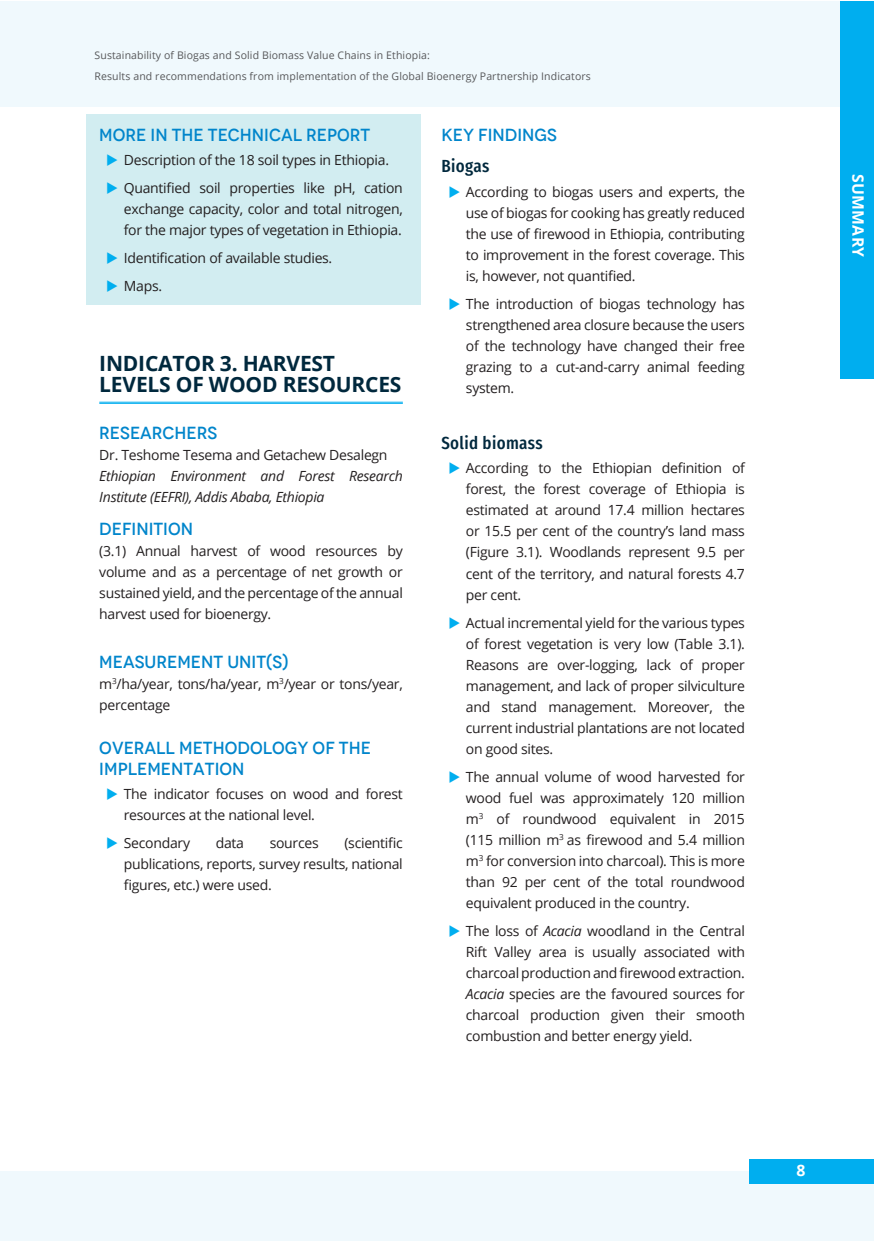
<style>
.page{position:relative;width:874px;height:1241px;background:#fff}
.page>*{position:absolute;margin:0;border:0;box-sizing:border-box;transform-origin:0 0}
.Sub_header{font:700 21px/21px "Open Sans";letter-spacing:-.01em;color:#00283d}
.subheader_2{font:500 17.5px/21px "Novecento";color:#0085cb}
.content_bold_header{font:500 17.5px "Fira Sans Condensed";letter-spacing:.02em;color:#00283d}
.t1{font:700 15.75px "Open Sans";letter-spacing:.02em;color:#fff}
.content{font:14px/21px "Open Sans";letter-spacing:-.02em;color:#231f20;text-align:justify}
.content_Italics{font:italic 14px/21px "Open Sans";letter-spacing:-.02em;color:#231f20}
.t2{font:10.5px/21px "Open Sans";letter-spacing:.01em;color:#57585a}
.s1{font-style:italic}
</style>
<div class="page">
<div style="left:0;top:1px;width:873px;height:106px;background:#f0f9fd"></div>
<div style="left:0;top:1170px;width:873px;height:70px;background:#f0f9fd"></div>
<div style="left:839px;top:1px;width:34px;height:377px;background:#00aeef"></div>
<div style="left:749px;top:1158px;width:124px;height:25px;background:#00aeef"></div>
<div style="left:86px;top:114px;width:334px;height:191px;background:#d2edf1"></div>
<hr style="left:99px;top:401px;width:303px;height:1px;background:#00aeef">
<hr style="left:99px;top:403px;width:303px;height:1px;background:#00aeef">
<p class="t2" style="left:94px;top:45px;width:497px">Sustainability of Biogas and Solid Biomass Value Chains in Ethiopia:<br>Results and recommendations from implementation of the Global Bioenergy Partnership Indicators</p>
<p class="subheader_2" style="left:99px;top:124px;width:272px">MORE IN THE TECHNICAL REPORT</p>
<p class="content" style="left:124px;top:149px;width:266px">Description of the 18 soil types in Ethiopia.</p>
<p class="content" style="left:124px;top:177px;width:280px">Quantified soil properties like pH, cation exchange capacity, color and total nitrogen, for the major types of vegetation in Ethiopia.</p>
<p class="content" style="left:124px;top:247px;width:210px">Identification of available studies.</p>
<p class="content" style="left:124px;top:275px;width:40px">Maps.</p>
<p class="Sub_header" style="left:99px;top:352px;width:303px">INDICATOR 3. HARVEST<br>LEVELS OF WOOD RESOURCES</p>
<p class="subheader_2" style="left:99px;top:422px;width:119px">RESEARCHERS</p>
<p class="content" style="left:99px;top:443px;width:289px">Dr. Teshome Tesema and Getachew Desalegn</p>
<p class="content_Italics" style="left:99px;top:464px;width:305px">Ethiopian Environment and Forest Research<br>Institute (EEFRI), Addis Ababa, Ethiopia</p>
<p class="subheader_2" style="left:99px;top:518px;width:95px">DEFINITION</p>
<p class="content" style="left:99px;top:540px;width:305px">(3.1) Annual harvest of wood resources by volume and as a percentage of net growth or sustained yield, and the percentage of the annual harvest used for bioenergy.</p>
<p class="subheader_2" style="left:99px;top:651px;width:191px">MEASUREMENT UNIT(S)</p>
<p class="content" style="left:99px;top:673px;width:305px">m<sup>3</sup>/ha/year, tons/ha/year, m<sup>3</sup>/year or tons/year, percentage</p>
<p class="subheader_2" style="left:99px;top:737px;width:273px">OVERALL METHODOLOGY OF THE<br>IMPLEMENTATION</p>
<p class="content" style="left:124px;top:783px;width:280px">The indicator focuses on wood and forest resources at the national level.</p>
<p class="content" style="left:124px;top:832px;width:68px">Secondary</p>
<p class="content" style="left:216px;top:832px;width:30px">data</p>
<p class="content" style="left:269px;top:832px;width:50px">sources</p>
<p class="content" style="left:124px;top:832px;width:280px;text-indent:220px">(scientific publications, reports, survey results, national figures, etc.) were used.</p>
<p class="subheader_2" style="left:441px;top:124px;width:117px">KEY FINDINGS</p>
<p class="content_bold_header" style="left:441px;top:150px;width:50px">Biogas</p>
<p class="content" style="left:465px;top:181px;width:280px">According to biogas users and experts, the use of biogas for cooking has greatly reduced the use of firewood in Ethiopia, contributing to improvement in the forest coverage. This is, however, not quantified.</p>
<p class="content" style="left:465px;top:293px;width:280px">The introduction of biogas technology has strengthened area closure because the users of the technology have changed their free grazing to a cut-and-carry animal feeding system.</p>
<p class="content_bold_header" style="left:441px;top:426px;width:103px">Solid biomass</p>
<p class="content" style="left:465px;top:457px;width:280px">According to the Ethiopian definition of forest, the forest coverage of Ethiopia is estimated at around 17.4 million hectares or 15.5 per cent of the country’s land mass (Figure 3.1). Woodlands represent 9.5 per cent of the territory, and natural forests 4.7 per cent.</p>
<p class="content" style="left:465px;top:611px;width:280px">Actual incremental yield for the various types of forest vegetation is very low (Table 3.1).<br>Reasons are over-logging, lack of proper management, and lack of proper silviculture and stand management. Moreover, the current industrial plantations are not located on good sites.</p>
<p class="content" style="left:465px;top:765px;width:280px">The annual volume of wood harvested for wood fuel was approximately 120 million m<sup>3</sup> of roundwood equivalent in 2015 (115 million m<sup>3</sup> as firewood and 5.4 million m<sup>3</sup> for conversion into charcoal). This is more than 92 per cent of the total roundwood equivalent produced in the country.</p>
<p class="content" style="left:465px;top:919px;width:280px">The loss of <span class="s1">Acacia</span> woodland in the Central Rift Valley area is usually associated with charcoal production and firewood extraction.<br><span class="s1">Acacia</span> species are the favoured sources for charcoal production given their smooth combustion and better energy yield.</p>
<p class="t1" style="left:868px;top:174px;width:85px;rotate:90deg">SUMMARY</p>
<p class="t1" style="left:796px;top:1159px;width:10px">8</p>
</div>
